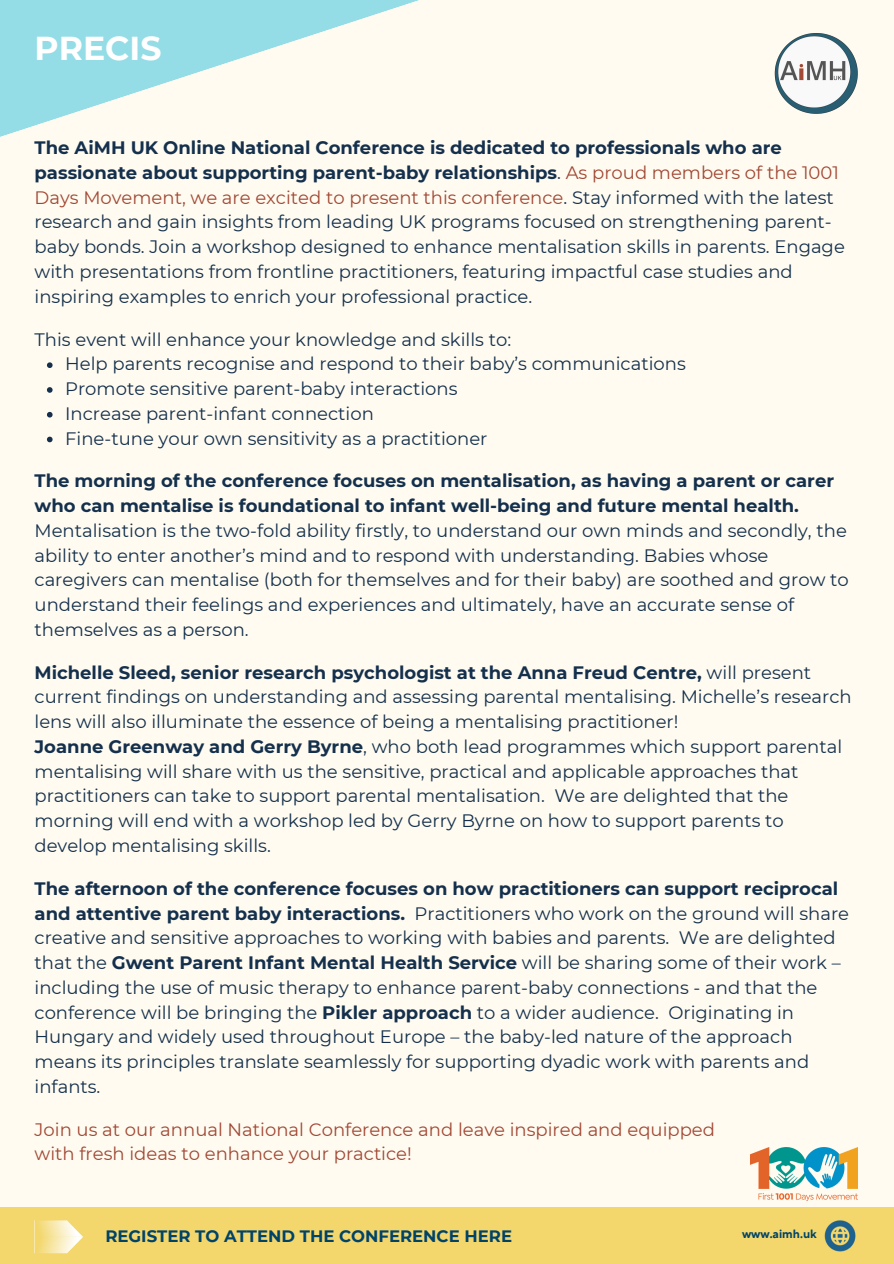
<style>
.page{position:relative;width:894px;height:1264px;background:#fff}
.page>*{position:absolute;margin:0;border:0;box-sizing:border-box;transform-origin:0 0}
.t1{font:700 33px "Montserrat";color:#fff}
.t2{font:18px/24.8px "Montserrat";color:#14304d}
.t3{font:18px/24.8px "Montserrat";color:#a14834}
.t4{font:700 16.5px "Montserrat";color:#004369}
.t5{font:700 12px "TT Norms Pro";color:#004369}
.s1{font-weight:700}
.s2{color:#a14834}
</style>
<div class="page">
<div style="left:0;top:0;width:893px;height:1263px;background:#fffbf0"></div>
<svg style="left:47px;top:362px;width:6px;height:6px"></svg>
<svg style="left:47px;top:387px;width:6px;height:6px"></svg>
<svg style="left:47px;top:412px;width:6px;height:5px"></svg>
<svg style="left:47px;top:436px;width:6px;height:6px"></svg>
<img style="left:774px;top:33px;width:84px;height:81px">
<svg style="left:0;top:0;width:419px;height:137px"></svg>
<div style="left:0;top:1206px;width:893px;height:57px;background:#f3d76d"></div>
<svg style="left:39px;top:1220px;width:44px;height:33px"></svg>
<img style="left:824px;top:1220px;width:32px;height:32px">
<img style="left:750px;top:1147px;width:106px;height:53px">
<h3 class="t1" style="left:35px;top:28px;width:128px">PRECIS</h3>
<h1 class="t2" style="left:35px;top:135px;width:811px"><span class="s1">The AiMH UK Online National Conference is dedicated to professionals who are passionate about supporting parent-baby relationships</span>. <span class="s2">As proud members of the 1001<br>Days Movement, we are excited to present this conference</span>. Stay informed with the latest research and gain insights from leading UK programs focused on strengthening parent&shy;baby bonds. Join a workshop designed to enhance mentalisation skills in parents. Engage with presentations from frontline practitioners, featuring impactful case studies and inspiring examples to enrich your professional practice.</h1>
<p class="t2" style="left:35px;top:327px;width:478px">This event will enhance your knowledge and skills to:</p>
<h3 class="t2" style="left:65px;top:351px;width:622px">Help parents recognise and respond to their baby’s communications</h3>
<h3 class="t2" style="left:65px;top:376px;width:394px">Promote sensitive parent-baby interactions</h3>
<p class="t2" style="left:65px;top:401px;width:310px">Increase parent-infant connection</p>
<p class="t2" style="left:65px;top:426px;width:424px">Fine-tune your own sensitivity as a practitioner</p>
<p class="t2" style="left:35px;top:468px;width:815px"><span class="s1">The morning of the conference focuses on mentalisation, as having a parent or carer who can mentalise is foundational to infant well-being and future mental health.<br></span>Mentalisation is the two-fold ability firstly, to understand our own minds and secondly, the ability to enter another’s mind and to respond with understanding. Babies whose caregivers can mentalise (both for themselves and for their baby) are soothed and grow to understand their feelings and experiences and ultimately, have an accurate sense of themselves as a person.</p>
<p class="t2" style="left:35px;top:660px;width:818px"><span class="s1">Michelle Sleed, senior research psychologist at the Anna Freud Centre,</span> will present current findings on understanding and assessing parental mentalising. Michelle’s research lens will also illuminate the essence of being a mentalising practitioner!<br><span class="s1">Joanne Greenway and Gerry Byrne</span>, who both lead programmes which support parental mentalising will share with us the sensitive, practical and applicable approaches that practitioners can take to support parental mentalisation. We are delighted that the morning will end with a workshop led by Gerry Byrne on how to support parents to develop mentalising skills.</p>
<h3 class="t2" style="left:35px;top:876px;width:815px"><span class="s1">The afternoon of the conference focuses on how practitioners can support reciprocal and attentive parent baby interactions.</span> Practitioners who work on the ground will share creative and sensitive approaches to working with babies and parents. We are delighted that the <span class="s1">Gwent Parent Infant Mental Health Service</span> will be sharing some of their work – including the use of music therapy to enhance parent-baby connections - and that the conference will be bringing the <span class="s1">Pikler approach</span> to a wider audience. Originating in Hungary and widely used throughout Europe – the baby-led nature of the approach means its principles translate seamlessly for supporting dyadic work with parents and infants.</h3>
<h3 class="t3" style="left:35px;top:1116px;width:681px">Join us at our annual National Conference and leave inspired and equipped with fresh ideas to enhance your practice!</h3>
<p class="t4" style="left:105px;top:1225px;width:408px">REGISTER TO ATTEND THE CONFERENCE HERE</p>
<p class="t5" style="left:741px;top:1226px;width:76px">www.aimh.uk</p>
</div>
